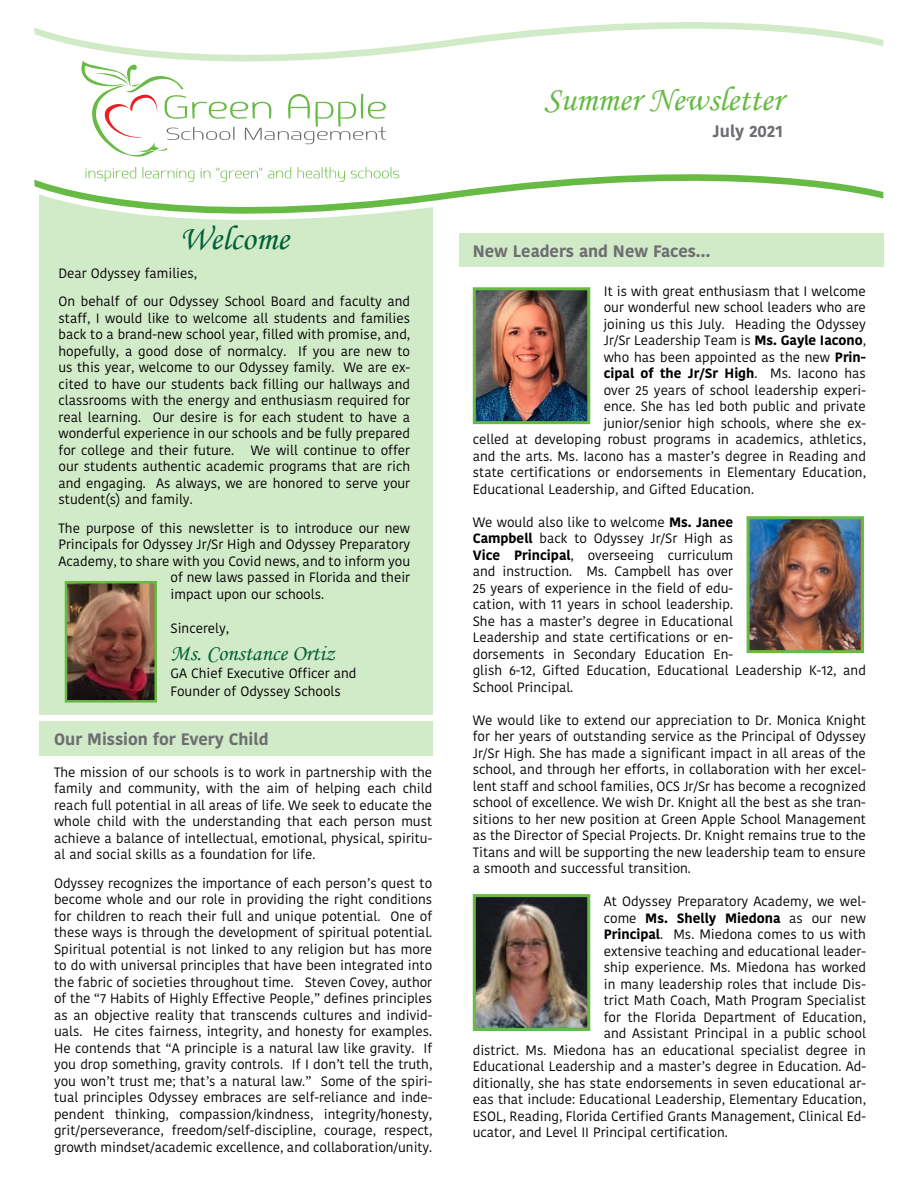
<style>
.page{position:relative;width:918px;height:1188px;background:#fff}
.page>*{position:absolute;margin:0;border:0;box-sizing:border-box;transform-origin:0 0}
.t1{font:34.5px "Monotype Corsiva";color:#67ba44}
.t2{font:34.5px "Monotype Corsiva";color:#006037}
.t3{font:22.5px "Monotype Corsiva";color:#006037}
.t4{font:700 16.5px "Kohinoor Telugu";color:#6d6e71}
.t5{font:13.5px/16.5px "Kohinoor Telugu";color:#000;text-align:justify}
.t6{font:700 13.5px "Kohinoor Telugu";color:#000}
.s1{font-weight:700}
.s2{font-weight:400}
</style>
<div class="page">
<div style="left:39px;top:181px;width:393px;height:534px;background:#d1eac7"></div>
<div style="left:39px;top:721px;width:393px;height:35px;background:#d1eac7"></div>
<svg style="left:34px;top:167px;width:849px;height:72px"></svg>
<svg style="left:34px;top:22px;width:849px;height:135px"></svg>
<svg style="left:85px;top:167px;width:51px;height:15px"></svg>
<svg style="left:142px;top:167px;width:52px;height:15px"></svg>
<svg style="left:201px;top:168px;width:9px;height:10px"></svg>
<svg style="left:216px;top:168px;width:46px;height:14px"></svg>
<svg style="left:268px;top:167px;width:23px;height:11px"></svg>
<svg style="left:298px;top:167px;width:47px;height:15px"></svg>
<svg style="left:351px;top:167px;width:48px;height:11px"></svg>
<div style="left:459px;top:233px;width:424px;height:34px;background:#d1eac7"></div>
<img style="left:477px;top:291px;width:109px;height:129px">
<div style="left:473px;top:287px;width:117px;height:137px;border:3px solid #67ba44"></div>
<img style="left:751px;top:520px;width:109px;height:129px">
<div style="left:747px;top:516px;width:117px;height:137px;border:3px solid #67ba44"></div>
<img style="left:477px;top:898px;width:109px;height:129px">
<div style="left:473px;top:894px;width:117px;height:137px;border:3px solid #67ba44"></div>
<img style="left:69px;top:585px;width:84px;height:114px">
<div style="left:65px;top:581px;width:92px;height:122px;border:3px solid #67ba44"></div>
<h1 class="t2" style="left:180px;top:218px;width:111px">Welcome</h1>
<p class="t5" style="left:59px;top:259px;width:353px;line-height:28.5px">Dear Odyssey families,<br>On behalf of our Odyssey School Board and faculty and</p>
<p class="t5" style="left:59px;top:310px;width:353px">staff, I would like to welcome all students and families back to a brand-new school year, filled with promise, and, hopefully, a good dose of normalcy. If you are new to us this year, welcome to our Odyssey family. We are ex&shy;cited to have our students back filling our hallways and classrooms with the energy and enthusiasm required for real learning. Our desire is for each student to have a wonderful experience in our schools and be fully prepared for college and their future. We will continue to offer our students authentic academic programs that are rich and engaging. As always, we are honored to serve your student(s) and family.</p>
<p class="t5" style="left:59px;top:520px;width:353px">The purpose of this newsletter is to introduce our new</p>
<p class="t5" style="left:59px;top:536px;width:353px">Principals for Odyssey Jr/Sr High and Odyssey Preparatory</p>
<p class="t5" style="left:59px;top:553px;width:353px">Academy, to share with you Covid news, and to inform you</p>
<p class="t5" style="left:171px;top:569px;width:241px">of new laws passed in Florida and their</p>
<p class="t5" style="left:171px;top:586px;width:155px">impact upon our schools.</p>
<p class="t5" style="left:171px;top:620px;width:60px">Sincerely,</p>
<h2 class="t3" style="left:171px;top:640px;width:166px">Ms. Constance Ortiz</h2>
<p class="t5" style="left:171px;top:665px;width:188px;line-height:18px">GA Chief Executive Officer and<br>Founder of Odyssey Schools</p>
<p class="t4" style="left:54px;top:730px;width:216px">Our Mission for Every Child</p>
<p class="t5" style="left:54px;top:764px;width:380px">The mission of our schools is to work in partnership with the family and community, with the aim of helping each child reach full potential in all areas of life. We seek to educate the whole child with the understanding that each person must achieve a balance of intellectual, emotional, physical, spiritu&shy;al and social skills as a foundation for life.</p>
<p class="t5" style="left:54px;top:875px;width:380px">Odyssey recognizes the importance of each person’s quest to become whole and our role in providing the right conditions for children to reach their full and unique potential. One of these ways is through the development of spiritual potential.<br>Spiritual potential is not linked to any religion but has more to do with universal principles that have been integrated into the fabric of societies throughout time. Steven Covey, author of the “7 Habits of Highly Effective People,” defines principles as an objective reality that transcends cultures and individ&shy;uals. He cites fairness, integrity, and honesty for examples.<br>He contends that “A principle is a natural law like gravity. If you drop something, gravity controls. If I don’t tell the truth, you won’t trust me; that’s a natural law.” Some of the spiri&shy;tual principles Odyssey embraces are self-reliance and inde&shy;pendent thinking, compassion/kindness, integrity/honesty, grit/perseverance, freedom/self-discipline, courage, respect, growth mindset/academic excellence, and collaboration/unity.</p>
<h1 class="t1" style="left:544px;top:79px;width:240px">Summer Newsletter</h1>
<p class="t4" style="left:713px;top:121px;width:72px">July 2021</p>
<p class="t4" style="left:473px;top:241px;width:239px">New Leaders and New Faces…</p>
<p class="t5" style="left:604px;top:283px;width:264px">It is with great enthusiasm that I welcome</p>
<p class="t5" style="left:604px;top:300px;width:264px">our wonderful new school leaders who are</p>
<p class="t5" style="left:604px;top:316px;width:264px">joining us this July. Heading the Odyssey</p>
<p class="t5" style="left:604px;top:333px;width:264px">Jr/Sr Leadership Team is <span class="s1">Ms. Gayle Iacono</span>,</p>
<p class="t5" style="left:604px;top:349px;width:264px">who has been appointed as the new <span class="s1">Prin-</span></p>
<p class="t6" style="left:604px;top:366px;width:264px">cipal of the Jr/Sr High<span class="s2">. Ms. Iacono has</span></p>
<p class="t5" style="left:604px;top:382px;width:264px">over 25 years of school leadership experi-</p>
<p class="t5" style="left:604px;top:399px;width:264px">ence. She has led both public and private</p>
<p class="t5" style="left:604px;top:415px;width:264px">junior/senior high schools, where she ex-</p>
<p class="t5" style="left:473px;top:432px;width:395px">celled at developing robust programs in academics, athletics,</p>
<p class="t5" style="left:473px;top:448px;width:395px">and the arts. Ms. Iacono has a master’s degree in Reading and</p>
<p class="t5" style="left:473px;top:465px;width:395px">state certifications or endorsements in Elementary Education,</p>
<p class="t5" style="left:473px;top:481px;width:283px">Educational Leadership, and Gifted Education.</p>
<p class="t5" style="left:473px;top:514px;width:395px;text-align:left">We would also like to welcome <span class="s1">Ms. Janee<br>Campbell</span> back to Odyssey Jr/Sr High as<br><span class="s1">Vice Principal</span>, overseeing curriculum<br>and instruction. Ms. Campbell has over<br>25 years of experience in the field of edu-<br>cation, with 11 years in school leadership.<br>She has a master’s degree in Educational<br>Leadership and state certifications or en-<br>dorsements in Secondary Education En-<br>glish 6-12, Gifted Education, Educational Leadership K-12, and School Principal.</p>
<p class="t5" style="left:473px;top:712px;width:395px">We would like to extend our appreciation to Dr. Monica Knight for her years of outstanding service as the Principal of Odyssey Jr/Sr High. She has made a significant impact in all areas of the school, and through her efforts, in collaboration with her excel&shy;lent staff and school families, OCS Jr/Sr has become a recognized school of excellence. We wish Dr. Knight all the best as she tran&shy;sitions to her new position at Green Apple School Management as the Director of Special Projects. Dr. Knight remains true to the Titans and will be supporting the new leadership team to ensure a smooth and successful transition.</p>
<p class="t5" style="left:604px;top:893px;width:264px">At Odyssey Preparatory Academy, we wel-</p>
<p class="t6" style="left:604px;top:910px;width:264px"><span class="s2">come</span> Ms. Shelly Miedona <span class="s2">as our new</span></p>
<p class="t5" style="left:604px;top:926px;width:264px"><span class="s1">Principal</span>. Ms. Miedona comes to us with</p>
<p class="t5" style="left:604px;top:943px;width:264px">extensive teaching and educational leader-</p>
<p class="t5" style="left:604px;top:959px;width:264px">ship experience. Ms. Miedona has worked</p>
<p class="t5" style="left:604px;top:976px;width:264px">in many leadership roles that include Dis-</p>
<p class="t5" style="left:604px;top:992px;width:264px">trict Math Coach, Math Program Specialist</p>
<p class="t5" style="left:604px;top:1009px;width:264px">for the Florida Department of Education,</p>
<p class="t5" style="left:604px;top:1025px;width:264px">and Assistant Principal in a public school</p>
<p class="t5" style="left:473px;top:1042px;width:395px">district. Ms. Miedona has an educational specialist degree in</p>
<p class="t5" style="left:473px;top:1058px;width:395px">Educational Leadership and a master’s degree in Education. Ad-</p>
<p class="t5" style="left:473px;top:1075px;width:395px">ditionally, she has state endorsements in seven educational ar-</p>
<p class="t5" style="left:473px;top:1091px;width:395px">eas that include: Educational Leadership, Elementary Education,</p>
<p class="t5" style="left:473px;top:1108px;width:395px">ESOL, Reading, Florida Certified Grants Management, Clinical Ed-</p>
<p class="t5" style="left:473px;top:1124px;width:257px">ucator, and Level II Principal certification.</p>
</div>
